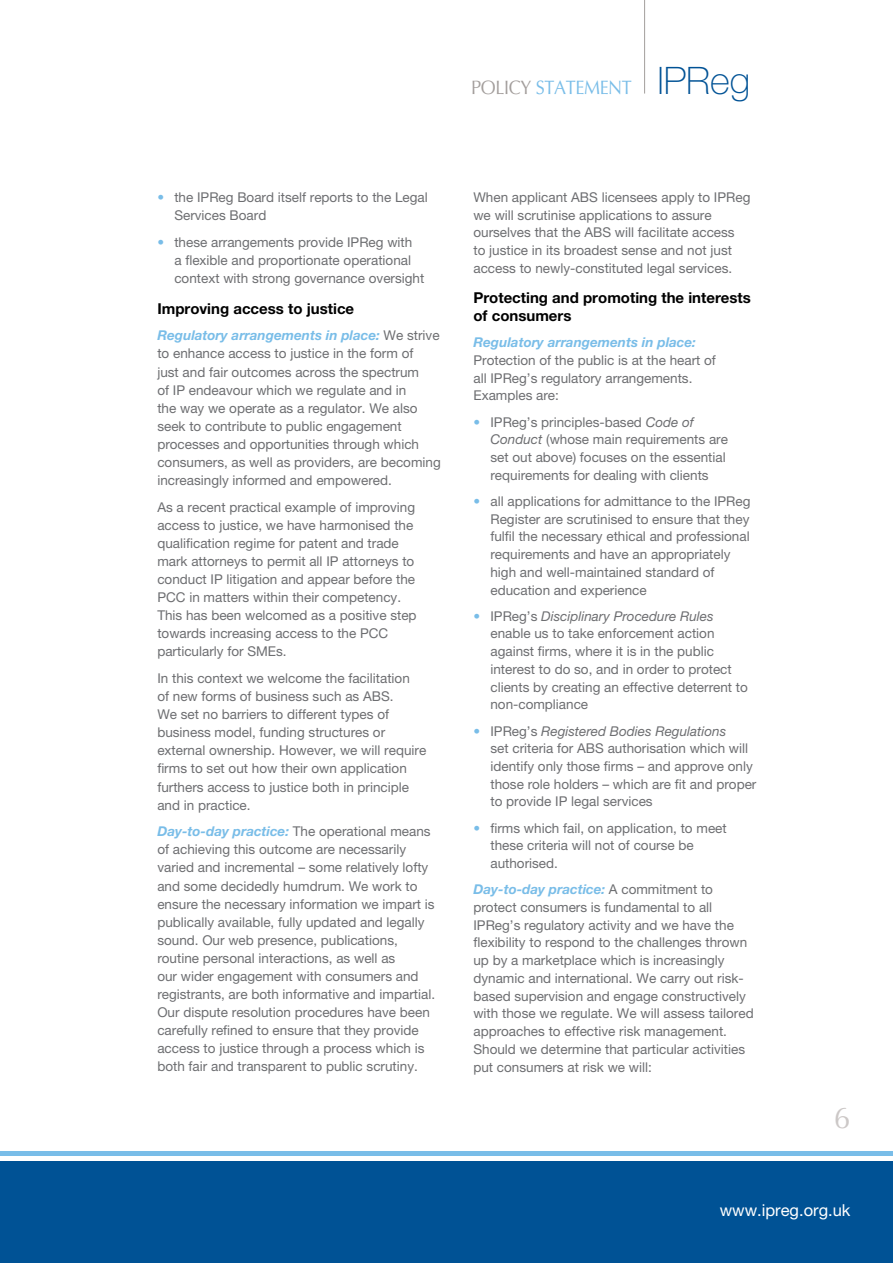
<style>
.page{position:relative;width:893px;height:1263px;background:#fff}
.page>*{position:absolute;margin:0;border:0;box-sizing:border-box;transform-origin:0 0}
.t1{font:30px "Optima";color:#ccc8c7}
.t2{font:19.5px "Optima";letter-spacing:-.02em;color:#79bde8;scale:.93 1}
.t3{font:16.5px "Helvetica Neue";color:#fff}
.t4{font:700 15px/17.7px "Helvetica Neue";color:#000}
.t5{font:13.5px/18.1px "Helvetica Neue";color:#6d6e71}
.t6{font:italic 700 13.5px "Helvetica Neue";color:#79bde8}
.s1{color:#a39e9c}
.s2{font-family:"Helvetica Neue";font-weight:100;font-size:37.95px;color:#005295}
.s3{color:#79bde8}
.s4{font-weight:700;font-style:italic;color:#79bde8}
.s5{font-style:italic}
</style>
<div class="page">
<hr style="left:0;top:1151px;width:893px;height:4px;background:#79bde8">
<div style="left:0;top:1161px;width:893px;height:102px;background:#005295"></div>
<hr style="left:644px;top:0;width:1px;height:94px;background:#a39e9c">
<h2 class="t2" style="left:471px;top:76px;width:301px"><span class="s1">POLICY</span> STATEMENT <span class="s2">IPReg</span></h2>
<p class="t5" style="left:174px;top:188px;width:255px;text-indent:-17px"><span class="s3">•</span> the IPReg Board itself reports to the Legal<br>Services Board</p>
<p class="t5" style="left:174px;top:233px;width:252px;text-indent:-17px"><span class="s3">•</span> these arrangements provide IPReg with<br>a flexible and proportionate operational context with strong governance oversight</p>
<p class="t4" style="left:157px;top:299px;width:198px">Improving access to justice</p>
<p class="t5" style="left:157px;top:326px;width:285px"><span class="s4">Regulatory arrangements in place:</span> We strive to enhance access to justice in the form of<br>just and fair outcomes across the spectrum<br>of IP endeavour which we regulate and in<br>the way we operate as a regulator. We also seek to contribute to public engagement processes and opportunities through which consumers, as well as providers, are becoming increasingly informed and empowered.</p>
<p class="t5" style="left:157px;top:498px;width:261px">As a recent practical example of improving access to justice, we have harmonised the qualification regime for patent and trade mark attorneys to permit all IP attorneys to conduct IP litigation and appear before the PCC in matters within their competency.<br>This has been welcomed as a positive step towards increasing access to the PCC particularly for SMEs.</p>
<p class="t5" style="left:157px;top:669px;width:270px">In this context we welcome the facilitation<br>of new forms of business such as ABS.<br>We set no barriers to different types of business model, funding structures or external ownership. However, we will require firms to set out how their own application furthers access to justice both in principle and in practice.</p>
<p class="t5" style="left:157px;top:822px;width:279px"><span class="s4">Day-to-day practice:</span> The operational means of achieving this outcome are necessarily varied and incremental – some relatively lofty and some decidedly humdrum. We work to ensure the necessary information we impart is publically available, fully updated and legally sound. Our web presence, publications, routine personal interactions, as well as<br>our wider engagement with consumers and registrants, are both informative and impartial.<br>Our dispute resolution procedures have been carefully refined to ensure that they provide access to justice through a process which is both fair and transparent to public scrutiny.</p>
<p class="t5" style="left:473px;top:188px;width:279px;line-height:17.7px">When applicant ABS licensees apply to IPReg we will scrutinise applications to assure ourselves that the ABS will facilitate access<br>to justice in its broadest sense and not just access to newly-constituted legal services.</p>
<p class="t4" style="left:473px;top:289px;width:279px">Protecting and promoting the interests of consumers</p>
<p class="t6" style="left:473px;top:334px;width:224px">Regulatory arrangements in place:</p>
<p class="t5" style="left:473px;top:351px;width:244px;line-height:17.7px">Protection of the public is at the heart of all IPReg’s regulatory arrangements.<br>Examples are:</p>
<p class="t5" style="left:490px;top:413px;width:239px;line-height:17.7px;text-indent:-17px"><span class="s3">•</span> IPReg’s principles-based <span class="s5">Code of Conduct</span> (whose main requirements are set out above) focuses on the essential requirements for dealing with clients</p>
<p class="t5" style="left:490px;top:492px;width:262px;line-height:17.7px;text-indent:-17px"><span class="s3">•</span> all applications for admittance to the IPReg Register are scrutinised to ensure that they fulfil the necessary ethical and professional requirements and have an appropriately high and well-maintained standard of education and experience</p>
<p class="t5" style="left:490px;top:607px;width:259px;line-height:17.7px;text-indent:-17px"><span class="s3">•</span> IPReg’s <span class="s5">Disciplinary Procedure Rules </span>enable us to take enforcement action against firms, where it is in the public interest to do so, and in order to protect clients by creating an effective deterrent to non-compliance</p>
<p class="t5" style="left:490px;top:722px;width:268px;line-height:17.7px;text-indent:-17px"><span class="s3">•</span> IPReg’s <span class="s5">Registered Bodies Regulations<br></span>set criteria for ABS authorisation which will identify only those firms – and approve only those role holders – which are fit and proper to provide IP legal services</p>
<p class="t5" style="left:490px;top:819px;width:238px;line-height:17.7px;text-indent:-17px"><span class="s3">•</span> firms which fail, on application, to meet these criteria will not of course be authorised.</p>
<p class="t5" style="left:473px;top:880px;width:282px;line-height:17.7px"><span class="s4">Day-to-day practice:</span> A commitment to protect consumers is fundamental to all IPReg’s regulatory activity and we have the flexibility to respond to the challenges thrown up by a marketplace which is increasingly dynamic and international. We carry out risk&shy;based supervision and engage constructively with those we regulate. We will assess tailored approaches to effective risk management.<br>Should we determine that particular activities put consumers at risk we will:</p>
<h1 class="t1" style="left:834px;top:1100px;width:18px">6</h1>
<p class="t3" style="left:720px;top:1201px;width:132px">www.ipreg.org.uk</p>
</div>
